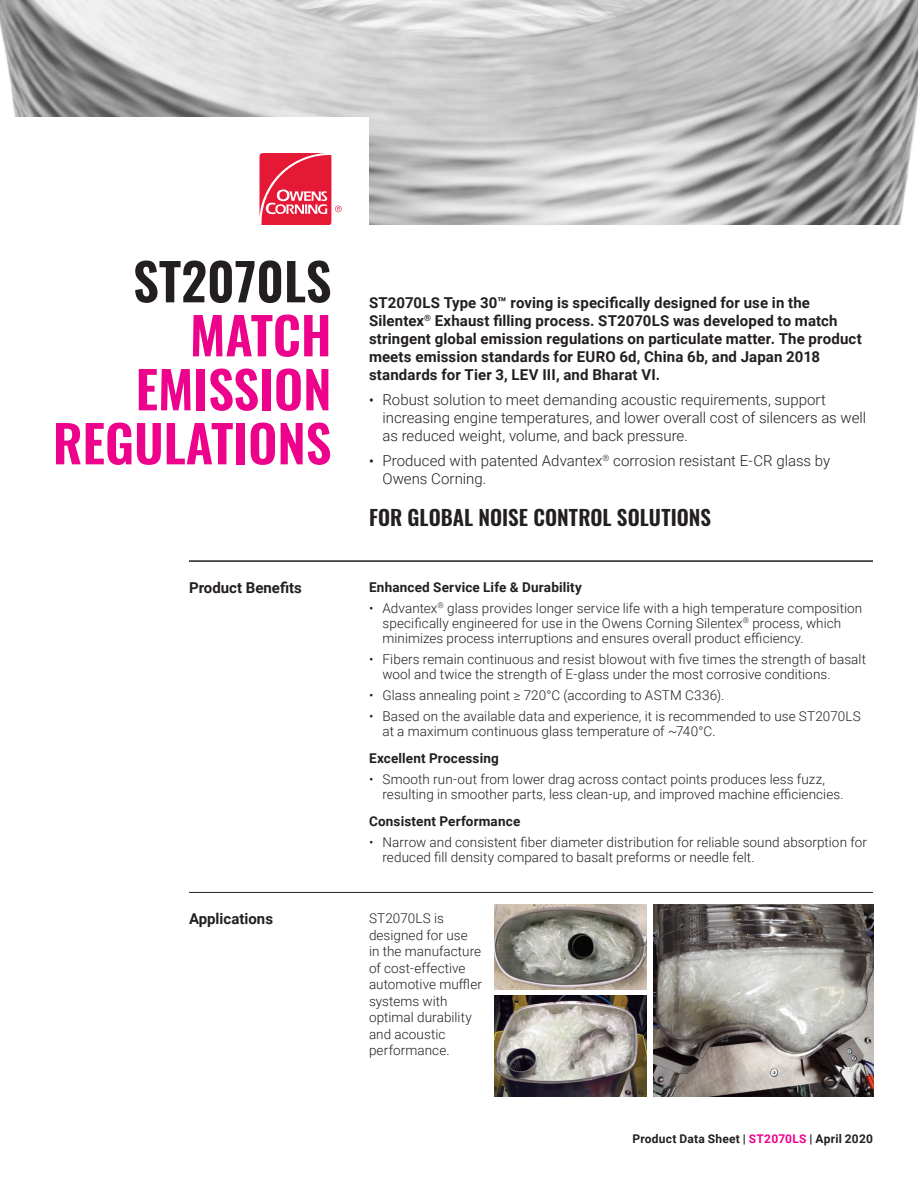
<style>
.page{position:relative;width:918px;height:1188px;background:#fff}
.page>*{position:absolute;margin:0;border:0;box-sizing:border-box;transform-origin:0 0}
.Primary_Header{font:600 51px/54px "Oswald";color:#ed028c;text-align:right}
.Primary_Header-2{font:600 51px "Oswald";color:#231f20}
.Bullets__small{font:600 21px "Oswald";color:#231f20}
.Intro{font:700 15px/18px "Roboto";letter-spacing:.01em;color:#231f20}
.t1{font:300 15px/18px "Roboto";color:#231f20}
.Product__titles{font:700 15px "Roboto";color:#231f20}
.Product__body{font:300 13.5px/16.5px "Roboto";letter-spacing:.005em;color:#231f20}
.Product__body-2{font:700 13.5px "Roboto";letter-spacing:.015em;color:#231f20}
.Bullets__small-2{font:700 12px "Roboto";letter-spacing:.02em;color:#231f20}
.s1{font-weight:500;font-size:13.5px}
.s2{color:#ed028c}
</style>
<div class="page">
<hr style="left:189px;top:560px;width:684px;height:2px;background:#231f20">
<hr style="left:189px;top:892px;width:684px;height:1px;background:#231f20">
<img style="left:0;top:0;width:918px;height:225px">
<img style="left:653px;top:904px;width:221px;height:192px">
<img style="left:494px;top:904px;width:152px;height:85px">
<img style="left:494px;top:996px;width:152px;height:100px">
<p class="Primary_Header-2" style="left:133px;top:255px;width:200px">ST2070LS</p>
<p class="Primary_Header" style="left:190px;top:312px;width:143px">MATCH</p>
<p class="Primary_Header" style="left:53px;top:366px;width:280px">EMISSION<br>REGULATIONS</p>
<p class="Product__titles" style="left:189px;top:577px;width:114px">Product Benefits</p>
<p class="Product__titles" style="left:189px;top:908px;width:86px">Applications</p>
<p class="Intro" style="left:369px;top:293px;width:494px">ST2070LS Type 30™ roving is specifically designed for use in the Silentex<sup>®</sup> Exhaust filling process. ST2070LS was developed to match stringent global emission regulations on particulate matter. The product meets emission standards for EURO 6d, China 6b, and Japan 2018 standards for Tier 3, LEV III, and Bharat VI.</p>
<p class="t1" style="left:383px;top:390px;width:485px;text-indent:-14px"><span class="s1">•</span> Robust solution to meet demanding acoustic requirements, support increasing engine temperatures, and lower overall cost of silencers as well as reduced weight, volume, and back pressure.</p>
<p class="t1" style="left:383px;top:451px;width:449px;text-indent:-14px"><span class="s1">•</span> Produced with patented Advantex<sup>®</sup> corrosion resistant E-CR glass by<br>Owens Corning.</p>
<p class="Bullets__small" style="left:369px;top:507px;width:344px">FOR GLOBAL NOISE CONTROL SOLUTIONS</p>
<p class="Product__body-2" style="left:369px;top:578px;width:215px">Enhanced Service Life &amp; Durability</p>
<p class="Product__body" style="left:383px;top:600px;width:481px;line-height:15px;text-indent:-14px">• Advantex<sup>®</sup> glass provides longer service life with a high temperature composition specifically engineered for use in the Owens Corning Silentex<sup>®</sup> process, which minimizes process interruptions and ensures overall product efficiency.</p>
<p class="Product__body" style="left:383px;top:651px;width:485px;line-height:15px;text-indent:-14px">• Fibers remain continuous and resist blowout with five times the strength of basalt wool and twice the strength of E-glass under the most corrosive conditions.</p>
<p class="Product__body" style="left:369px;top:686px;width:357px">• Glass annealing point ≥ 720°C (according to ASTM C336).</p>
<p class="Product__body" style="left:383px;top:708px;width:480px;line-height:15px;text-indent:-14px">• Based on the available data and experience, it is recommended to use ST2070LS at a maximum continuous glass temperature of ~740°C.</p>
<p class="Product__body-2" style="left:369px;top:749px;width:131px">Excellent Processing</p>
<p class="Product__body" style="left:383px;top:771px;width:463px;line-height:15px;text-indent:-14px">• Smooth run-out from lower drag across contact points produces less fuzz, resulting in smoother parts, less clean-up, and improved machine efficiencies.</p>
<p class="Product__body-2" style="left:369px;top:812px;width:153px">Consistent Performance</p>
<p class="Product__body" style="left:383px;top:834px;width:486px;line-height:15px;text-indent:-14px">• Narrow and consistent fiber diameter distribution for reliable sound absorption for reduced fill density compared to basalt preforms or needle felt.</p>
<p class="Product__body" style="left:369px;top:910px;width:114px">ST2070LS is designed for use<br>in the manufacture of cost-effective automotive muffler systems with optimal durability and acoustic performance.</p>
<p class="Bullets__small-2" style="left:633px;top:1131px;width:242px">Product Data Sheet | <span class="s2">ST2070LS</span> | April 2020</p>
</div>
